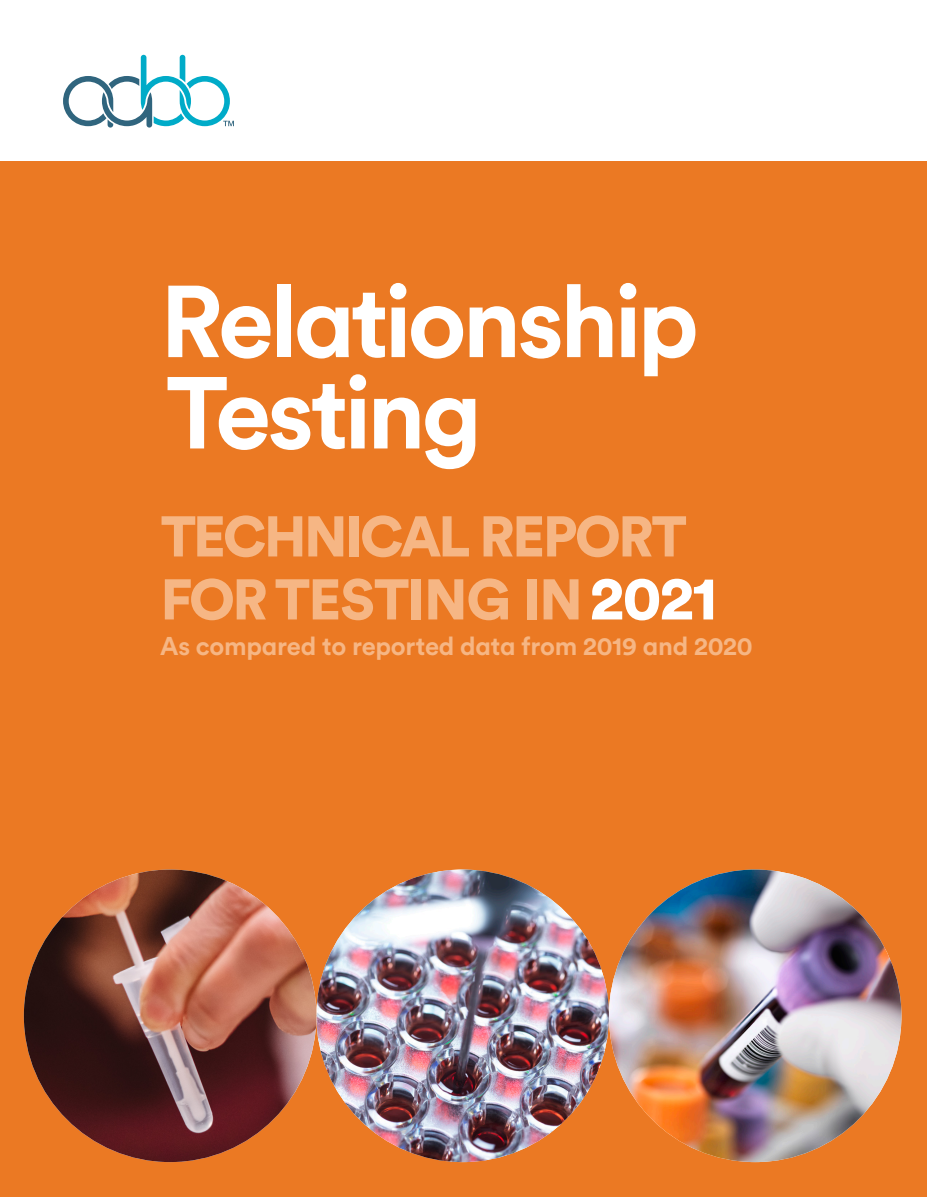
<style>
.page{position:relative;width:927px;height:1197px;background:#fff}
.page>*{position:absolute;margin:0;border:0;box-sizing:border-box;transform-origin:0 0}
.t1{font:700 100.8px/91.3px "Circular Std";letter-spacing:-.045em;color:#fff}
.t2{font:56.7px "Circular Std Black";letter-spacing:-.025em;color:#f6b684}
.t3{font:56.7px "Circular Std Black";letter-spacing:-.045em;color:#f6b684}
.t4{font:700 25.5px "Circular Std";letter-spacing:-.01em;color:#f6b684}
.s1{font-size:61.5px;color:#fff}
</style>
<div class="page">
<div style="left:0;top:161px;width:927px;height:1036px;background:#eb7923"></div>
<svg style="left:63px;top:55px;width:171px;height:73px"></svg>
<img style="left:609px;top:870px;width:292px;height:292px;border-radius:146px">
<img style="left:316px;top:870px;width:293px;height:292px;border-radius:146px">
<img style="left:24px;top:870px;width:292px;height:292px;border-radius:146px">
<p class="t1" style="left:160px;top:274px;width:540px">Relationship<br>Testing</p>
<p class="t3" style="left:160px;top:499px;width:528px">TECHNICAL REPORT</p>
<p class="t2" style="left:160px;top:562px;width:558px">FOR TESTING IN<span class="s1">2021</span></p>
<p class="t4" style="left:160px;top:630px;width:594px">As compared to reported data from 2019 and 2020</p>
</div>
